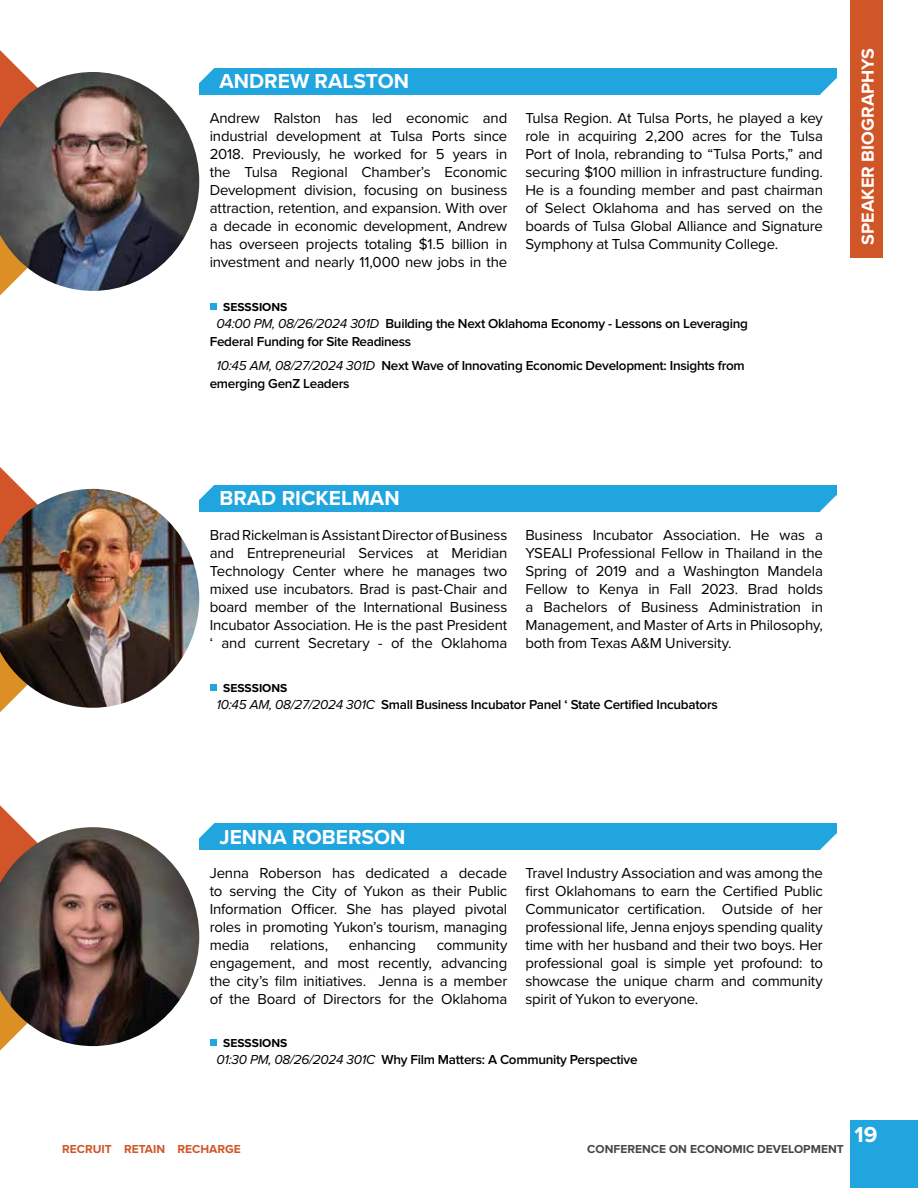
<style>
.page{position:relative;width:918px;height:1188px;background:#fff}
.page>*{position:absolute;margin:0;border:0;box-sizing:border-box;transform-origin:0 0}
.t1{font:700 22.5px "Proxima Nova";color:#fff}
.t2{font:700 21px "Proxima Nova";color:#fff}
.t3{font:700 18px "Proxima Nova";color:#fff}
.t4{font:15px/18px "Proxima Nova";letter-spacing:-.015em;color:#000;text-align:justify}
.t5{font:600 13.5px/18px "Proxima Nova";letter-spacing:-.02em;color:#000}
.t6{font:700 12px "Proxima Nova";color:#464547}
.t7{font:700 12px "Proxima Nova";color:#000}
.t8{font:700 12px "Proxima Nova";color:#d05527}
.s1{font-weight:400;font-style:italic}
</style>
<div class="page">
<svg style="left:210px;top:303px;width:6px;height:6px"></svg>
<svg style="left:0;top:50px;width:22px;height:245px"></svg>
<div style="left:199px;top:68px;width:637px;height:27px;background:#20a5de"></div>
<svg style="left:820px;top:78px;width:17px;height:17px"></svg>
<svg style="left:199px;top:68px;width:15px;height:15px"></svg>
<img style="left:0;top:72px;width:199px;height:219px">
<div style="left:210px;top:684px;width:6px;height:7px;background:#20a5de"></div>
<svg style="left:0;top:467px;width:22px;height:245px"></svg>
<div style="left:199px;top:485px;width:637px;height:27px;background:#20a5de"></div>
<svg style="left:820px;top:495px;width:17px;height:17px"></svg>
<svg style="left:199px;top:485px;width:15px;height:15px"></svg>
<img style="left:0;top:489px;width:199px;height:219px">
<div style="left:210px;top:1039px;width:6px;height:7px;background:#20a5de"></div>
<svg style="left:0;top:805px;width:22px;height:246px"></svg>
<div style="left:199px;top:823px;width:637px;height:27px;background:#20a5de"></div>
<svg style="left:820px;top:833px;width:17px;height:17px"></svg>
<svg style="left:199px;top:823px;width:16px;height:15px"></svg>
<img style="left:0;top:827px;width:199px;height:219px">
<div style="left:850px;top:1120px;width:68px;height:68px;background:#20a5de"></div>
<div style="left:850px;top:0;width:33px;height:258px;background:#d05527"></div>
<h2 class="t2" style="left:220px;top:66px;width:191px">ANDREW RALSTON</h2>
<p class="t4" style="left:210px;top:109px;width:299px">Andrew Ralston has led economic and industrial development at Tulsa Ports since 2018. Previously, he worked for 5 years in the Tulsa Regional Chamber’s Economic Development division, focusing on business attraction, retention, and expansion. With over a decade in economic development, Andrew has overseen projects totaling $1.5 billion in investment and nearly 11,000 new jobs in the</p>
<p class="t4" style="left:525px;top:109px;width:299px">Tulsa Region. At Tulsa Ports, he played a key role in acquiring 2,200 acres for the Tulsa Port of Inola, rebranding to “Tulsa Ports,” and securing $100 million in infrastructure funding.<br>He is a founding member and past chairman of Select Oklahoma and has served on the boards of Tulsa Global Alliance and Signature Symphony at Tulsa Community College.</p>
<p class="t7" style="left:223px;top:298px;width:66px">SESSSIONS</p>
<p class="t5" style="left:210px;top:314px;width:540px;text-indent:7px"><span class="s1">04:00 PM, 08/26/2024 301D</span> Building the Next Oklahoma Economy - Lessons on Leveraging<br>Federal Funding for Site Readiness</p>
<p class="t5" style="left:210px;top:357px;width:537px;text-indent:7px"><span class="s1">10:45 AM, 08/27/2024 301D</span> Next Wave of Innovating Economic Development: Insights from emerging GenZ Leaders</p>
<p class="t3" style="left:854px;top:245px;width:198px;rotate:-90deg">SPEAKER BIOGRAPHYS</p>
<h2 class="t2" style="left:220px;top:482px;width:182px">BRAD RICKELMAN</h2>
<p class="t4" style="left:210px;top:525px;width:299px">Brad Rickelman is Assistant Director of Business and Entrepreneurial Services at Meridian Technology Center where he manages two mixed use incubators. Brad is past-Chair and board member of the International Business Incubator Association. He is the past President ‘ and current Secretary - of the Oklahoma</p>
<p class="t4" style="left:525px;top:525px;width:299px">Business Incubator Association. He was a YSEALI Professional Fellow in Thailand in the Spring of 2019 and a Washington Mandela Fellow to Kenya in Fall 2023. Brad holds a Bachelors of Business Administration in Management, and Master of Arts in Philosophy, both from Texas A&amp;M University.</p>
<p class="t7" style="left:223px;top:679px;width:66px">SESSSIONS</p>
<p class="t5" style="left:216px;top:695px;width:503px"><span class="s1">10:45 AM, 08/27/2024 301C</span> Small Business Incubator Panel ‘ State Certified Incubators</p>
<h2 class="t2" style="left:220px;top:821px;width:188px">JENNA ROBERSON</h2>
<p class="t4" style="left:210px;top:864px;width:299px">Jenna Roberson has dedicated a decade to serving the City of Yukon as their Public Information Officer. She has played pivotal roles in promoting Yukon’s tourism, managing media</p>
<p class="t4" style="left:270px;top:936px;width:60px">relations,</p>
<p class="t4" style="left:349px;top:936px;width:69px">enhancing</p>
<p class="t4" style="left:210px;top:936px;width:299px;text-indent:227px">community engagement, and most recently, advancing the city’s film initiatives. Jenna is a member of the Board of Directors for the Oklahoma</p>
<p class="t7" style="left:223px;top:1034px;width:66px">SESSSIONS</p>
<p class="t4" style="left:525px;top:864px;width:299px">Travel Industry Association and was among the first Oklahomans to earn the Certified Public Communicator certification. Outside of her professional life, Jenna enjoys spending quality time with her husband and their two boys. Her professional goal is simple yet profound: to showcase the unique charm and community spirit of Yukon to everyone.</p>
<p class="t5" style="left:216px;top:1051px;width:423px"><span class="s1">01:30 PM, 08/26/2024 301C</span> Why Film Matters: A Community Perspective</p>
<p class="t8" style="left:62px;top:1140px;width:180px">RECRUIT RETAIN RECHARGE</p>
<p class="t6" style="left:587px;top:1140px;width:258px">CONFERENCE ON ECONOMIC DEVELOPMENT</p>
<h1 class="t1" style="left:855px;top:1118px;width:24px">19</h1>
</div>
